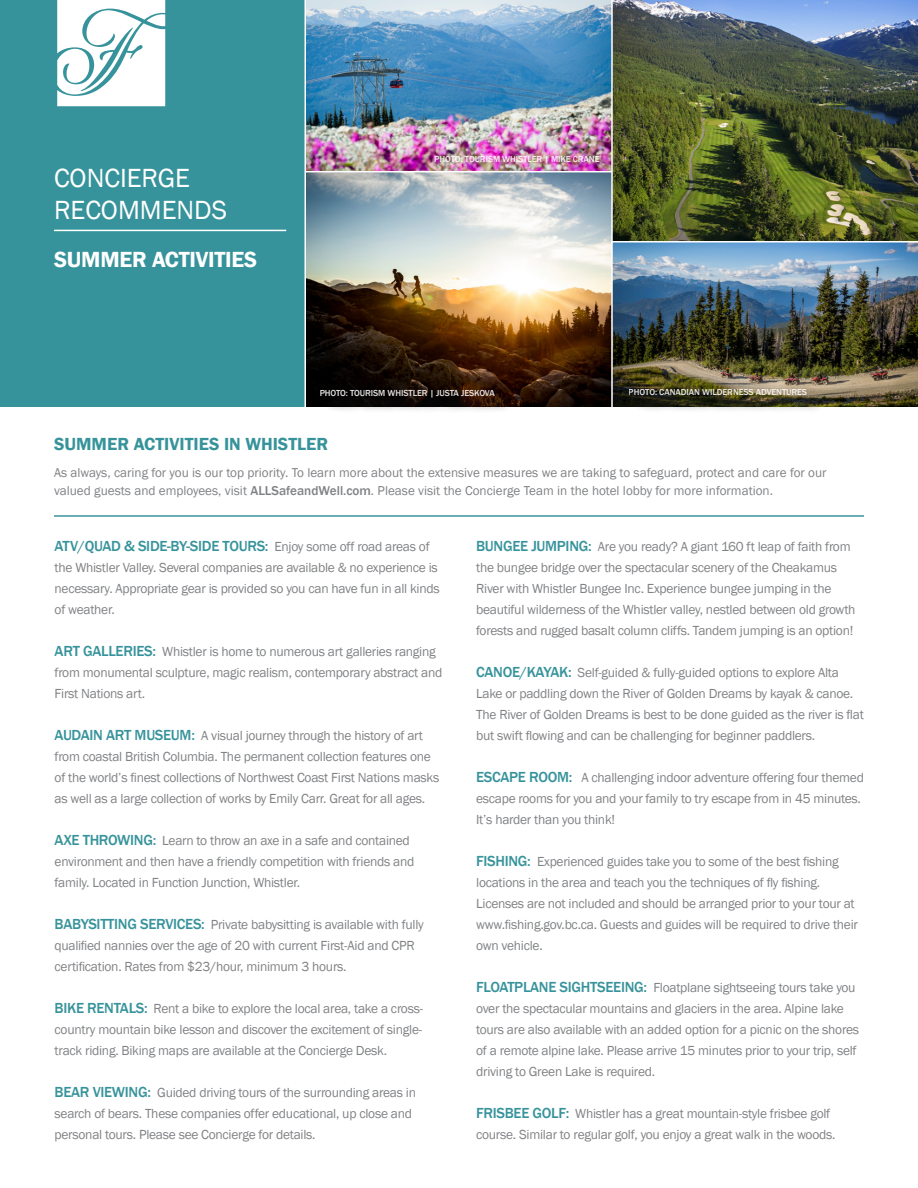
<style>
.page{position:relative;width:918px;height:1188px;background:#fff}
.page>*{position:absolute;margin:0;border:0;box-sizing:border-box;transform-origin:0 0}
.t1{font:27px "Franklin Gothic";color:#fff}
.t2{font:600 22.5px "Franklin Gothic";letter-spacing:-.01em;color:#fff}
.t3{font:600 18px "Franklin Gothic";color:#37939b}
.t4{font:500 15px "Franklin Gothic";letter-spacing:-.02em;color:#37939b}
.t5{font:13.5px/21px "Franklin Gothic";letter-spacing:-.02em;color:#808285}
.t6{font:13.2px/18px "Franklin Gothic";color:#808285}
.t7{font:500 9px "Franklin Gothic";letter-spacing:-.01em;color:#fff}
.s1{font-weight:500}
.s2{font-style:italic}
.s3{font-weight:400;font-size:13.5px;color:#808285}
.s4{font-weight:500;font-size:15px;color:#37939b}
</style>
<div class="page">
<div style="left:0;top:0;width:918px;height:406px;background:#37939b"></div>
<hr style="left:54px;top:230px;width:232px;height:1px;background:#fff">
<img style="left:613px;top:243px;width:305px;height:163px">
<img style="left:306px;top:0;width:305px;height:406px">
<img style="left:613px;top:0;width:305px;height:241px">
<hr style="left:611px;top:0;width:2px;height:445px;background:#fff">
<hr style="left:304px;top:0;width:2px;height:445px;background:#fff">
<hr style="left:611px;top:241px;width:307px;height:2px;background:#fff">
<hr style="left:54px;top:515px;width:810px;height:2px;background:#37939b">
<hr style="left:53px;top:0;width:115px;height:1px;background:#fff">
<svg style="left:57px;top:1px;width:108px;height:105px;background:#e2eff0"></svg>
<div style="left:322px;top:392px;width:191px;height:23px;background:#231f20;opacity:.75"></div>
<div style="left:632px;top:391px;width:193px;height:23px;background:#231f20;opacity:.75"></div>
<hr style="left:305px;top:171px;width:307px;height:1px;background:#fff">
<p class="t1" style="left:54px;top:161px;width:138px">CONCIERGE</p>
<p class="t1" style="left:54px;top:193px;width:175px">RECOMMENDS</p>
<p class="t1" style="left:54px;top:173px;width:206px">TRANSPORTATION</p>
<p class="t2" style="left:54px;top:246px;width:205px">SUMMER ACTIVITIES</p>
<p class="t2" style="left:55px;top:249px;width:202px">GETTING TO &amp; FROM</p>
<p class="t7" style="left:434px;top:153px;width:167px">PHOTO: TOURISM WHISTLER | MIKE CRANE</p>
<p class="t7" style="left:319px;top:387px;width:177px">PHOTO: TOURISM WHISTLER | JUSTA JESKOVA</p>
<p class="t7" style="left:629px;top:387px;width:180px">PHOTO: CANADIAN WILDERNESS ADVENTURES</p>
<p class="t3" style="left:54px;top:433px;width:276px">SUMMER ACTIVITIES IN WHISTLER</p>
<p class="t6" style="left:54px;top:464px;width:774px">As always, caring for you is our top priority. To learn more about the extensive measures we are taking to safeguard, protect and care for our valued guests and employees, visit <span class="s1">ALLSafeandWell.com</span><span class="s2">.</span> Please visit the Concierge Team in the hotel lobby for more information.</p>
<p class="t4" style="left:55px;top:537px;width:377px">ATV/QUAD &amp; SIDE-BY-SIDE TOURS: <span class="s3">Enjoy some off road areas of</span></p>
<p class="t5" style="left:55px;top:558px;width:387px">the Whistler Valley. Several companies are available &amp; no experience is necessary. Appropriate gear is provided so you can have fun in all kinds of weather.</p>
<p class="t5" style="left:55px;top:642px;width:389px"><span class="s4">ART GALLERIES:</span> Whistler is home to numerous art galleries ranging from monumental sculpture, magic realism, contemporary abstract and<br>First Nations art.</p>
<p class="t5" style="left:55px;top:726px;width:386px"><span class="s4">AUDAIN ART MUSEUM:</span> A visual journey through the history of art from coastal British Columbia. The permanent collection features one of the world’s finest collections of Northwest Coast First Nations masks as well as a large collection of works by Emily Carr. Great for all ages.</p>
<p class="t5" style="left:55px;top:831px;width:361px"><span class="s4">AXE THROWING:</span> Learn to throw an axe in a safe and contained environment and then have a friendly competition with friends and family. Located in Function Junction, Whistler.</p>
<p class="t5" style="left:55px;top:915px;width:371px"><span class="s4">BABYSITTING SERVICES:</span> Private babysitting is available with fully qualified nannies over the age of 20 with current First-Aid and CPR certification. Rates from $23/hour, minimum 3 hours.</p>
<p class="t5" style="left:55px;top:999px;width:370px;text-align:justify"><span class="s4">BIKE RENTALS:</span> Rent a bike to explore the local area, take a cross&shy;country mountain bike lesson and discover the excitement of single&shy;track riding. Biking maps are available at the Concierge Desk.</p>
<p class="t5" style="left:55px;top:1083px;width:363px"><span class="s4">BEAR VIEWING:</span> Guided driving tours of the surrounding areas in search of bears. These companies offer educational, up close and personal tours. Please see Concierge for details.</p>
<p class="t5" style="left:476px;top:537px;width:381px"><span class="s4">BUNGEE JUMPING:</span> Are you ready? A giant 160 ft leap of faith from the bungee bridge over the spectacular scenery of the Cheakamus River with Whistler Bungee Inc. Experience bungee jumping in the beautiful wilderness of the Whistler valley, nestled between old growth forests and rugged basalt column cliffs. Tandem jumping is an option!</p>
<p class="t5" style="left:476px;top:663px;width:389px"><span class="s4">CANOE/KAYAK:</span> Self-guided &amp; fully-guided options to explore Alta Lake or paddling down the River of Golden Dreams by kayak &amp; canoe.<br>The River of Golden Dreams is best to be done guided as the river is flat but swift flowing and can be challenging for beginner paddlers.</p>
<p class="t5" style="left:476px;top:768px;width:389px"><span class="s4">ESCAPE ROOM:</span> A challenging indoor adventure offering four themed escape rooms for you and your family to try escape from in 45 minutes.<br>It’s harder than you think!</p>
<p class="t5" style="left:476px;top:852px;width:364px"><span class="s4">FISHING:</span> Experienced guides take you to some of the best fishing locations in the area and teach you the techniques of fly fishing.</p>
<p class="t5" style="left:476px;top:894px;width:383px">Licenses are not included and should be arranged prior to your tour at www.fishing.gov.bc.ca. Guests and guides will be required to drive their own vehicle.</p>
<p class="t5" style="left:476px;top:978px;width:385px"><span class="s4">FLOATPLANE SIGHTSEEING:</span> Floatplane sightseeing tours take you over the spectacular mountains and glaciers in the area. Alpine lake tours are also available with an added option for a picnic on the shores of a remote alpine lake. Please arrive 15 minutes prior to your trip, self driving to Green Lake is required.</p>
<p class="t5" style="left:476px;top:1104px;width:361px"><span class="s4">FRISBEE GOLF:</span> Whistler has a great mountain-style frisbee golf course. Similar to regular golf, you enjoy a great walk in the woods.</p>
</div>
